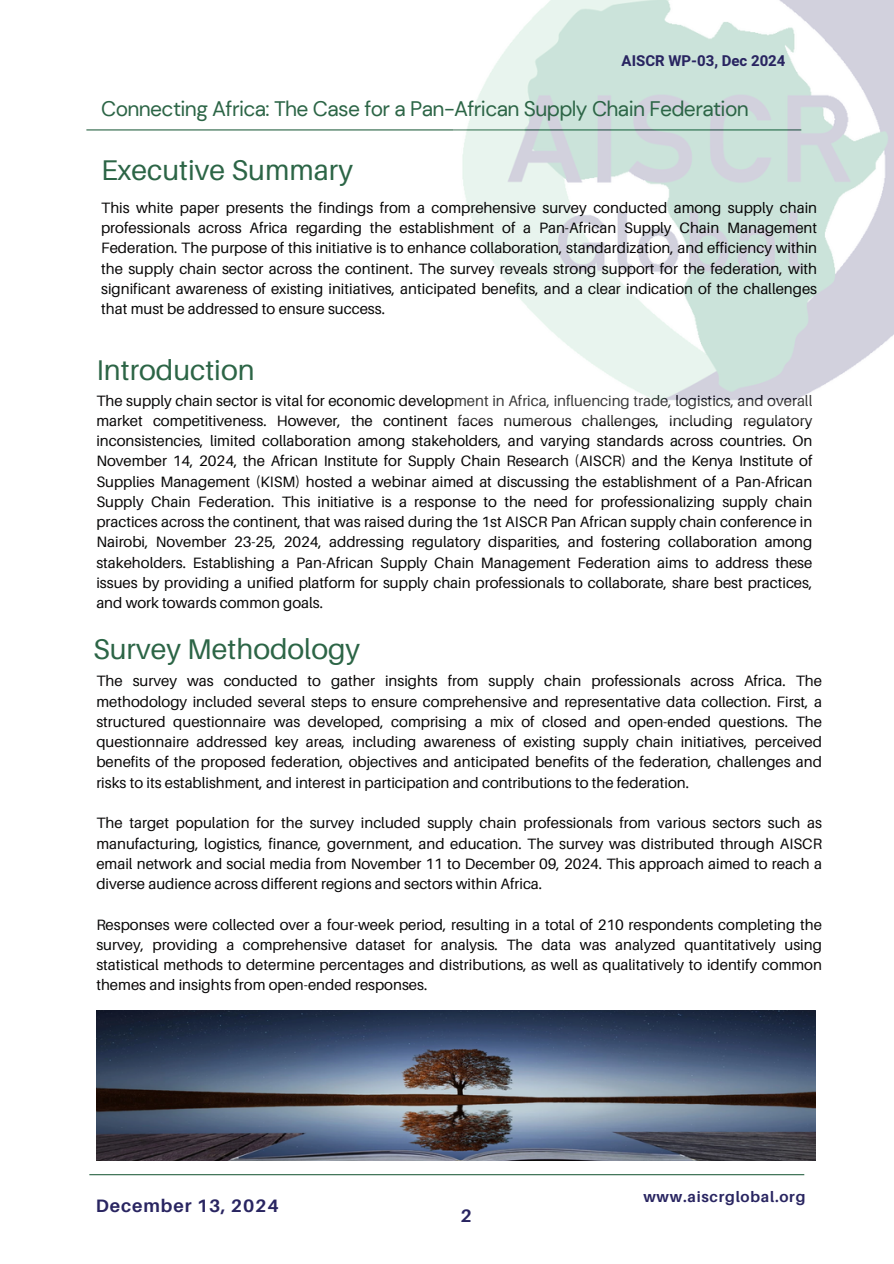
<style>
.page{position:relative;width:894px;height:1264px;background:#fff}
.page>*{position:absolute;margin:0;border:0;box-sizing:border-box;transform-origin:0 0}
.t1{font:28.5px "Aileron";color:#2c6546}
.t2{font:21px "DM Sans";letter-spacing:-.03em;color:#2c6546}
.t3{font:700 18px "Aileron";letter-spacing:.05em;color:#292561}
.t4{font:15px/20.2px "Aileron";color:#070606;text-align:justify}
.t5{font:700 15px "Aileron";letter-spacing:.05em;color:#292561}
.t6{font:700 15px "Heebo";color:#292561}
</style>
<div class="page">
<hr style="left:89px;top:1174px;width:715px;height:1px;background:#2c6546">
<hr style="left:86px;top:129px;width:715px;height:1px;background:#2c6546">
<img style="left:453px;top:0;width:440px;height:401px">
<img style="left:96px;top:1010px;width:719px;height:150px">
<p class="t6" style="left:621px;top:50px;width:165px">AISCR WP-03, Dec 2024</p>
<h1 class="t2" style="left:101px;top:95px;width:649px">Connecting Africa: The Case for a Pan-African Supply Chain Federation</h1>
<p class="t1" style="left:101px;top:152px;width:253px">Executive Summary</p>
<h1 class="t4" style="left:101px;top:197px;width:717px">This white paper presents the findings from a comprehensive survey conducted among supply chain professionals across Africa regarding the establishment of a Pan-African Supply Chain Management Federation. The purpose of this initiative is to enhance collaboration, standardization, and efficiency within the supply chain sector across the continent. The survey reveals strong support for the federation, with significant awareness of existing initiatives, anticipated benefits, and a clear indication of the challenges that must be addressed to ensure success.</h1>
<h1 class="t1" style="left:96px;top:352px;width:160px">Introduction</h1>
<p class="t4" style="left:96px;top:390px;width:717px">The supply chain sector is vital for economic development in Africa, influencing trade, logistics, and overall market competitiveness. However, the continent faces numerous challenges, including regulatory inconsistencies, limited collaboration among stakeholders, and varying standards across countries. On November 14, 2024, the African Institute for Supply Chain Research (AISCR) and the Kenya Institute of Supplies Management (KISM) hosted a webinar aimed at discussing the establishment of a Pan-African Supply Chain Federation. This initiative is a response to the need for professionalizing supply chain practices across the continent, that was raised during the 1st AISCR Pan African supply chain conference in Nairobi, November 23-25, 2024, addressing regulatory disparities, and fostering collaboration among stakeholders. Establishing a Pan-African Supply Chain Management Federation aims to address these issues by providing a unified platform for supply chain professionals to collaborate, share best practices, and work towards common goals.</p>
<p class="t1" style="left:93px;top:631px;width:268px">Survey Methodology</p>
<h4 class="t4" style="left:96px;top:670px;width:727px">The survey was conducted to gather insights from supply chain professionals across Africa. The methodology included several steps to ensure comprehensive and representative data collection. First, a structured questionnaire was developed, comprising a mix of closed and open-ended questions. The questionnaire addressed key areas, including awareness of existing supply chain initiatives, perceived benefits of the proposed federation, objectives and anticipated benefits of the federation, challenges and risks to its establishment, and interest in participation and contributions to the federation.</h4>
<h2 class="t4" style="left:96px;top:812px;width:727px">The target population for the survey included supply chain professionals from various sectors such as manufacturing, logistics, finance, government, and education. The survey was distributed through AISCR email network and social media from November 11 to December 09, 2024. This approach aimed to reach a diverse audience across different regions and sectors within Africa.</h2>
<p class="t4" style="left:96px;top:913px;width:727px">Responses were collected over a four-week period, resulting in a total of 210 respondents completing the survey, providing a comprehensive dataset for analysis. The data was analyzed quantitatively using statistical methods to determine percentages and distributions, as well as qualitatively to identify common themes and insights from open-ended responses.</p>
<p class="t3" style="left:96px;top:1194px;width:184px">December 13, 2024</p>
<p class="t3" style="left:460px;top:1204px;width:13px">2</p>
<p class="t5" style="left:643px;top:1187px;width:163px">www.aiscrglobal.org</p>
</div>
